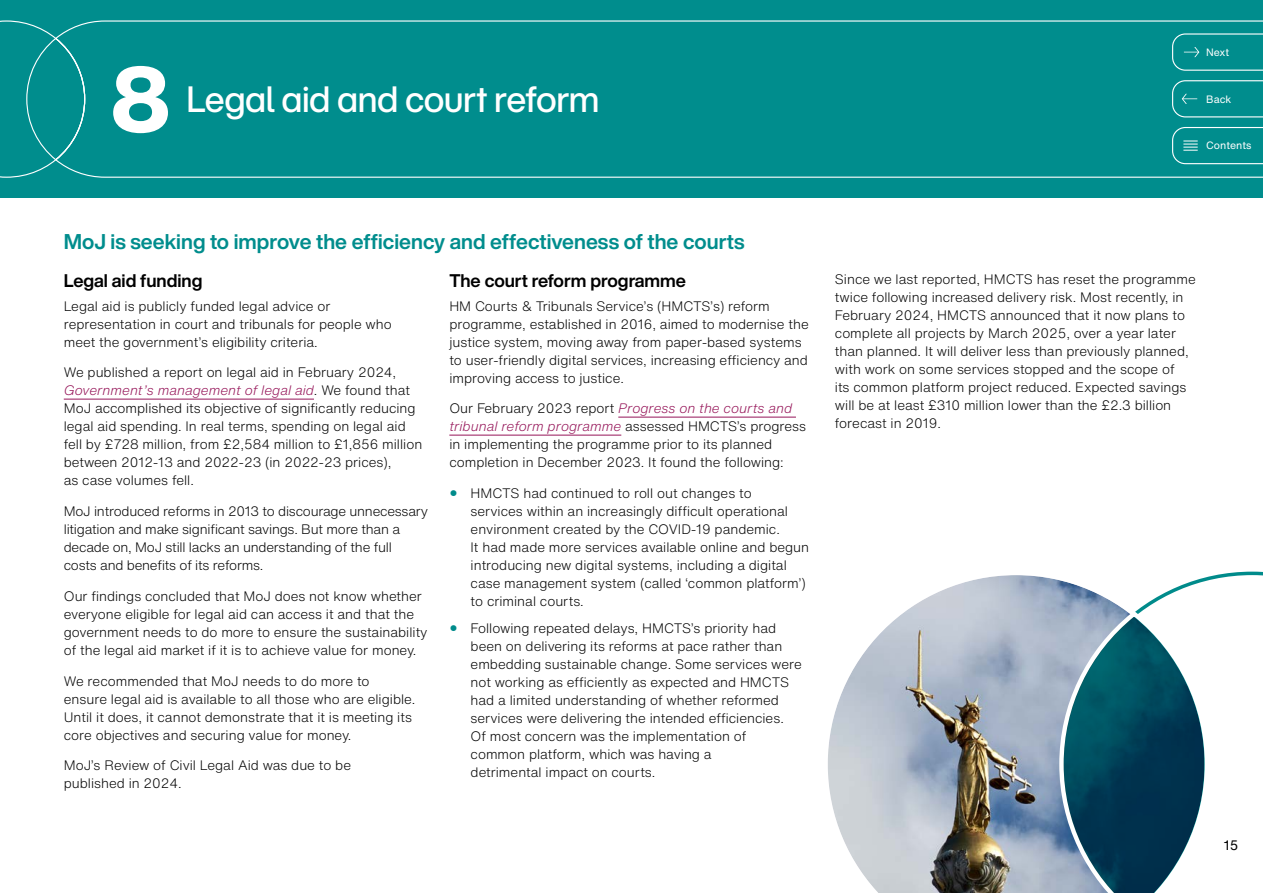
<style>
.page{position:relative;width:1263px;height:893px;background:#fff}
.page>*{position:absolute;margin:0;border:0;box-sizing:border-box;transform-origin:0 0}
.Overview_Section_Number{font:800 90px "Helvetica Now Text";color:#fff}
.Overview_Section_Title{font:500 36px "Helvetica Now Display";letter-spacing:-.015em;color:#fff}
.Overview_Head_3{font:700 21px "Helvetica Now Display";color:#008d8d}
.Overview_Head_4{font:700 18px "Helvetica Now Display";color:#000}
.Overview_Body_Text{font:300 13.5px/18px "Helvetica Now Text";color:#000}
.Overview_Bullet_Last{font:300 13.5px/18px "Helvetica Now Text";color:#000}
.Overview_Bullet{font:300 13.5px/18px "Helvetica Now Text";color:#000}
.t1{font:13.5px "Helvetica Now Text";color:#000}
.t2{font:10.5px "Helvetica Now Text";color:#fff}
.s1{font-style:italic;color:#951458}
.s2{font-family:"Helvetica Neue LT Std";font-size:16.5px;color:#008b8b}
</style>
<div class="page">
<div style="left:0;top:0;width:1263px;height:198px;background:#008d8d"></div>
<svg style="left:0;top:20px;width:54px;height:158px"></svg>
<svg style="left:54px;top:20px;width:1209px;height:158px"></svg>
<hr style="left:64px;top:399px;width:250px;height:1px;background:#951458">
<hr style="left:618px;top:417px;width:178px;height:1px;background:#951458">
<hr style="left:449px;top:435px;width:172px;height:1px;background:#951458">
<svg style="left:828px;top:575px;width:232px;height:318px;background:#b0b7bf"></svg>
<svg style="left:1060px;top:572px;width:203px;height:36px"></svg>
<svg style="left:1057px;top:608px;width:148px;height:285px"></svg>
<svg style="left:1172px;top:127px;width:91px;height:37px"></svg>
<svg style="left:1172px;top:80px;width:91px;height:37px"></svg>
<svg style="left:1172px;top:33px;width:91px;height:38px"></svg>
<h2 class="Overview_Section_Number" style="left:109px;top:32px;width:65px">8</h2>
<h2 class="Overview_Section_Title" style="left:186px;top:75px;width:415px">Legal aid and court reform</h2>
<p class="t2" style="left:1206px;top:44px;width:25px">Next</p>
<p class="t2" style="left:1206px;top:91px;width:27px">Back</p>
<p class="t2" style="left:1206px;top:138px;width:47px">Contents</p>
<p class="Overview_Head_3" style="left:64px;top:227px;width:682px">MoJ is seeking to improve the efficiency and effectiveness of the courts</p>
<p class="Overview_Head_4" style="left:64px;top:268px;width:140px">Legal aid funding</p>
<p class="Overview_Body_Text" style="left:64px;top:296px;width:330px">Legal aid is publicly funded legal advice or representation in court and tribunals for people who meet the government’s eligibility criteria.</p>
<p class="Overview_Body_Text" style="left:64px;top:363px;width:360px">We published a report on legal aid in February 2024, <span class="s1">Government’s management of legal aid</span>. We found that MoJ accomplished its objective of significantly reducing legal aid spending. In real terms, spending on legal aid fell by £728 million, from £2,584 million to £1,856 million between 2012‑13 and 2022-23 (in 2022-23 prices),<br>as case volumes fell.</p>
<p class="Overview_Body_Text" style="left:64px;top:502px;width:366px">MoJ introduced reforms in 2013 to discourage unnecessary litigation and make significant savings. But more than a decade on, MoJ still lacks an understanding of the full costs and benefits of its reforms.</p>
<p class="Overview_Body_Text" style="left:64px;top:587px;width:365px">Our findings concluded that MoJ does not know whether everyone eligible for legal aid can access it and that the government needs to do more to ensure the sustainability of the legal aid market if it is to achieve value for money.</p>
<p class="Overview_Body_Text" style="left:64px;top:671px;width:353px">We recommended that MoJ needs to do more to ensure legal aid is available to all those who are eligible.<br>Until it does, it cannot demonstrate that it is meeting its core objectives and securing value for money.</p>
<p class="Overview_Body_Text" style="left:64px;top:756px;width:289px">MoJ’s Review of Civil Legal Aid was due to be published in 2024.</p>
<p class="Overview_Head_4" style="left:449px;top:268px;width:238px">The court reform programme</p>
<p class="Overview_Body_Text" style="left:449px;top:296px;width:361px">HM Courts &amp; Tribunals Service’s (HMCTS’s) reform programme, established in 2016, aimed to modernise the justice system, moving away from paper-based systems to user-friendly digital services, increasing efficiency and improving access to justice.</p>
<p class="Overview_Body_Text" style="left:449px;top:399px;width:358px">Our February 2023 report <span class="s1">Progress on the courts and tribunal reform programme</span> assessed HMCTS’s progress in implementing the programme prior to its planned completion in December 2023. It found the following:</p>
<p class="Overview_Bullet" style="left:471px;top:484px;width:340px;text-indent:-21px"><span class="s2">•</span> HMCTS had continued to roll out changes to<br>services within an increasingly difficult operational environment created by the COVID-19 pandemic.<br>It had made more services available online and begun introducing new digital systems, including a digital case management system (called ‘common platform’) to criminal courts.</p>
<p class="Overview_Bullet_Last" style="left:471px;top:618px;width:333px;text-indent:-21px"><span class="s2">•</span> Following repeated delays, HMCTS’s priority had been on delivering its reforms at pace rather than embedding sustainable change. Some services were not working as efficiently as expected and HMCTS had a limited understanding of whether reformed services were delivering the intended efficiencies.<br>Of most concern was the implementation of common platform, which was having a<br>detrimental impact on courts.</p>
<p class="Overview_Body_Text" style="left:835px;top:270px;width:362px">Since we last reported, HMCTS has reset the programme twice following increased delivery risk. Most recently, in February 2024, HMCTS announced that it now plans to complete all projects by March 2025, over a year later than planned. It will deliver less than previously planned, with work on some services stopped and the scope of<br>its common platform project reduced. Expected savings will be at least £310 million lower than the £2.3 billion forecast in 2019.</p>
<p class="t1" style="left:1224px;top:835px;width:16px">15</p>
</div>
